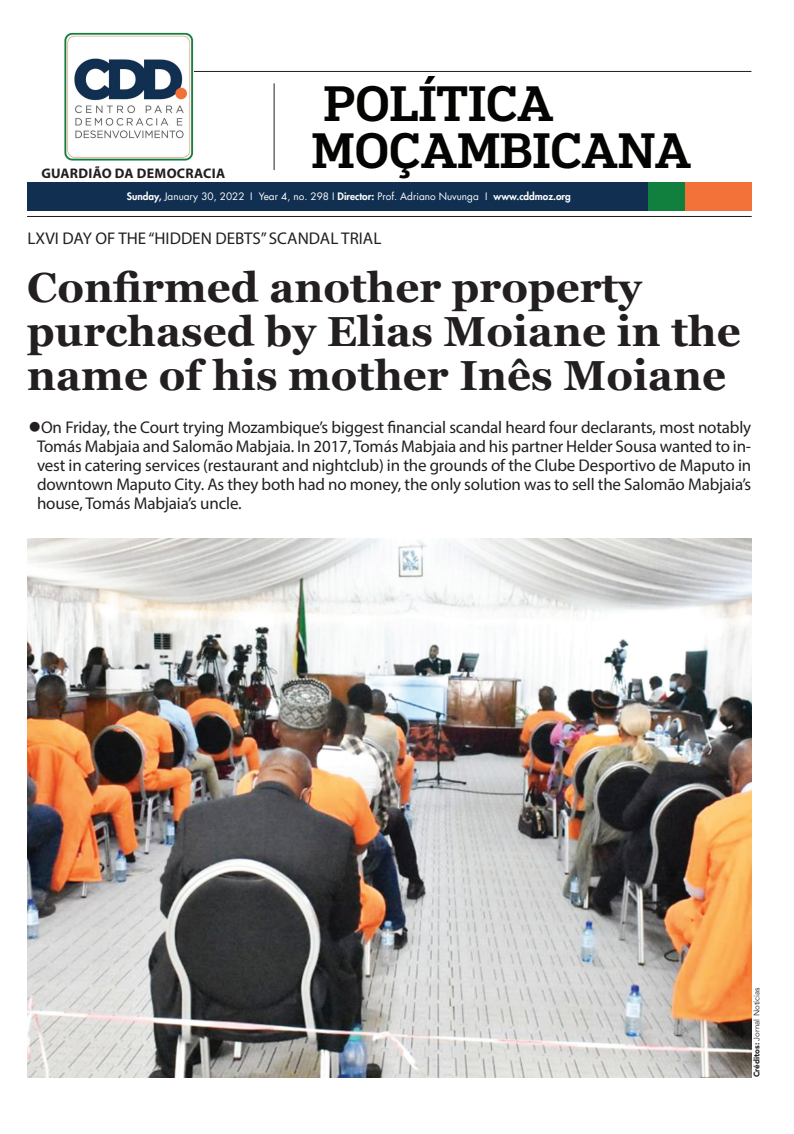
<style>
.page{position:relative;width:794px;height:1134px;background:#fff}
.page>*{position:absolute;margin:0;border:0;box-sizing:border-box;transform-origin:0 0}
.t1{font:500 47px "Popular";color:#040503}
.t2{font:700 42px/44px "Georgia";color:#231f20}
.t3{font:17px/19px "Myriad Pro";letter-spacing:-.01em;color:#231f20;text-align:justify}
.t4{font:700 13.9px "Myriad Pro";letter-spacing:.02em;color:#231f20}
.t5{font:10px "Futura LT";color:#fff}
.t6{font:8px "Avenir LT Std";color:#231f20}
.s1{font-weight:800}
.s2{font-weight:900}
</style>
<div class="page">
<hr style="left:82px;top:71px;width:669px;height:1px;background:#231f20">
<hr style="left:274px;top:83px;width:1px;height:87px;background:#231f20">
<img style="left:65px;top:32px;width:128px;height:128px">
<hr style="left:27px;top:216px;width:724px;height:1px;background:#231f20">
<img style="left:27px;top:539px;width:724px;height:538px">
<div style="left:27px;top:182px;width:724px;height:29px;background:#112f51"></div>
<div style="left:648px;top:182px;width:103px;height:29px;background:#f37239"></div>
<div style="left:648px;top:182px;width:37px;height:29px;background:#11803f"></div>
<p class="t4" style="left:41px;top:164px;width:185px">GUARDIÃO DA DEMOCRACIA</p>
<h1 class="t1" style="left:324px;top:72px;width:232px">POLÍTICA</h1>
<h1 class="t1" style="left:312px;top:119px;width:381px">MOÇAMBICANA</h1>
<p class="t5" style="left:127px;top:190px;width:445px"><span class="s1">Sunday,</span> January 30, 2022 I Year 4, no. 298 I <span class="s1">Director:</span> Prof. Adriano Nuvunga I <span class="s1">www.cddmoz.org</span></p>
<p class="t3" style="left:27px;top:228px;width:355px">LXVI DAY OF THE “HIDDEN DEBTS” SCANDAL TRIAL</p>
<h2 class="t2" style="left:27px;top:266px;width:715px">Confirmed another property purchased by Elias Moiane in the name of his mother Inês Moiane</h2>
<p class="t3" style="left:37px;top:418px;width:716px;text-indent:-9px">●On Friday, the Court trying Mozambique’s biggest financial scandal heard four declarants, most notably Tomás Mabjaia and Salomão Mabjaia. In 2017, Tomás Mabjaia and his partner Helder Sousa wanted to in&shy;vest in catering services (restaurant and nightclub) in the grounds of the Clube Desportivo de Maputo in downtown Maputo City. As they both had no money, the only solution was to sell the Salomão Mabjaia’s house, Tomás Mabjaia’s uncle.</p>
<p class="t6" style="left:752px;top:1077px;width:91px;rotate:-90deg"><span class="s2">Créditos:</span> Jornal Notícias</p>
</div>
